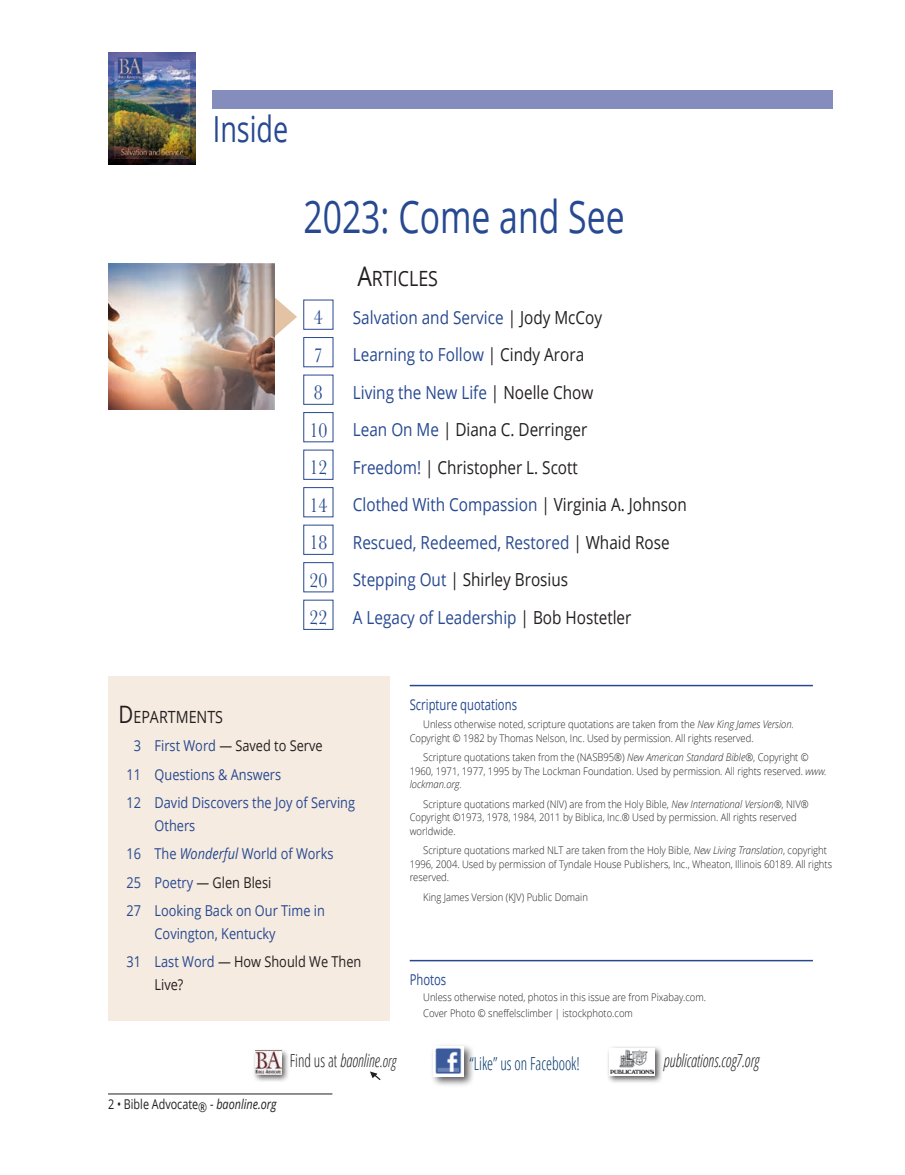
<style>
.page{position:relative;width:905px;height:1175px;background:#fff}
.page>*{position:absolute;margin:0;border:0;box-sizing:border-box;transform-origin:0 0}
.Department_Title{font:45px "Open Sans";color:#274991;scale:.75 1}
.Department_-_Header{font:36px "Open Sans";color:#274991;scale:.75 1}
.t1{font:21px "Baskerville";color:#274991;scale:.85 1}
.t2{font:21px "Open Sans";color:#231f20;scale:.85 1}
.Index_TOC{font:18px "Open Sans";color:#274991;scale:.85 1}
.Index_TOC-2{font:18px "Open Sans";color:#231f20;scale:.85 1}
.t3{font:italic 300 condensed 17.85px "Open Sans";color:#231f20;scale:.85 1}
.t4{font:300 condensed 17.85px "Open Sans";color:#231f20;scale:.85 1}
.t5{font:300 condensed 17.85px "Open Sans";color:#003667;scale:.85 1}
.Index_Departments{font:16.8px "Open Sans";color:#231f20;scale:.85 1}
.Index_Departments-2{font:15px/22.5px "Open Sans";color:#274991;scale:.85 1}
.Index_Departments-3{font:15px/22.5px "Open Sans";color:#231f20;scale:.85 1}
.Department_-_Header-2{font:15px "Open Sans";color:#274991;scale:.75 1}
.Article_-_Main_text_10_5x13{font:15px "Open Sans";color:#274991;scale:.75 1}
.t6{font:13.5px "Open Sans";color:#231f20;scale:.8 1}
.Article_-_Main_text_10_5x13-2{font:300 10.5px/13.5px "Open Sans";color:#231f20;scale:.9 1}
.s1{font-size:27px}
.s2{color:#231f20}
.s3{color:#274991}
.s4{font-style:italic}
.s5{font-size:24px}
.s6{font-style:italic;font-size:16.65px}
</style>
<div class="page">
<hr style="left:108px;top:1093px;width:224px;height:1px;background:#231f20">
<div style="left:213px;top:90px;width:619px;height:18px;background:#858dbd"></div>
<div style="left:109px;top:675px;width:281px;height:345px;background:#f6ebe0"></div>
<hr style="left:410px;top:685px;width:402px;height:1px;background:#274991">
<div style="left:303px;top:300px;width:30px;height:30px;border:1px solid #274991"></div>
<div style="left:303px;top:337px;width:30px;height:30px;border:1px solid #274991"></div>
<div style="left:303px;top:375px;width:30px;height:30px;border:1px solid #274991"></div>
<div style="left:303px;top:412px;width:30px;height:30px;border:1px solid #274991"></div>
<div style="left:303px;top:450px;width:30px;height:30px;border:1px solid #274991"></div>
<div style="left:303px;top:487px;width:30px;height:30px;border:1px solid #274991"></div>
<div style="left:303px;top:525px;width:30px;height:30px;border:1px solid #274991"></div>
<div style="left:303px;top:562px;width:30px;height:30px;border:1px solid #274991"></div>
<div style="left:303px;top:600px;width:30px;height:30px;border:1px solid #274991"></div>
<img style="left:109px;top:52px;width:86px;height:113px">
<hr style="left:410px;top:959px;width:402px;height:2px;background:#274991">
<div style="left:430px;top:1042px;width:44px;height:45px;background:#231f20;opacity:.75"></div>
<img style="left:433px;top:1046px;width:31px;height:30px">
<div style="left:253px;top:1047px;width:37px;height:36px;background:#231f20;opacity:.75"></div>
<img style="left:255px;top:1050px;width:26px;height:24px">
<svg style="left:370px;top:1071px;width:11px;height:9px"></svg>
<div style="left:606px;top:1045px;width:57px;height:39px;background:#231f20;opacity:.75"></div>
<div style="left:608px;top:1047px;width:46px;height:28px;background:#fff"></div>
<img style="left:610px;top:1049px;width:43px;height:25px">
<img style="left:108px;top:264px;width:167px;height:145px">
<svg style="left:267px;top:291px;width:8px;height:51px"></svg>
<p class="Department_-_Header" style="left:213px;top:104px;width:102px">Inside</p>
<p class="Department_Title" style="left:303px;top:186px;width:430px">2023: Come and See</p>
<p class="t2" style="left:357px;top:264px;width:96px"><span class="s1">A</span>RTICLES</p>
<p class="t1" style="left:314px;top:304px;width:12px">4</p>
<p class="Index_TOC" style="left:353px;top:305px;width:295px">Salvation and Service <span class="s2">| Jody McCoy</span></p>
<p class="t1" style="left:314px;top:341px;width:12px">7</p>
<p class="Index_TOC" style="left:353px;top:342px;width:274px">Learning to Follow <span class="s2">| Cindy Arora</span></p>
<p class="t1" style="left:314px;top:379px;width:12px">8</p>
<p class="Index_TOC" style="left:353px;top:380px;width:284px">Living the New Life <span class="s2">| Noelle Chow</span></p>
<p class="t1" style="left:309px;top:416px;width:22px">10</p>
<p class="Index_TOC-2" style="left:353px;top:417px;width:277px"><span class="s3">Lean On Me</span> | Diana C. Derringer</p>
<p class="t1" style="left:309px;top:454px;width:22px">12</p>
<p class="Index_TOC-2" style="left:353px;top:455px;width:266px"><span class="s3">Freedom!</span> | Christopher L. Scott</p>
<p class="t1" style="left:309px;top:491px;width:22px">14</p>
<p class="Index_TOC" style="left:353px;top:492px;width:394px">Clothed With Compassion <span class="s2">| Virginia A. Johnson</span></p>
<p class="t1" style="left:309px;top:529px;width:22px">18</p>
<p class="Index_TOC" style="left:353px;top:530px;width:374px">Rescued, Redeemed, Restored <span class="s2">| Whaid Rose</span></p>
<p class="t1" style="left:309px;top:566px;width:22px">20</p>
<p class="Index_TOC-2" style="left:353px;top:567px;width:255px"><span class="s3">Stepping Out</span> | Shirley Brosius</p>
<p class="t1" style="left:309px;top:604px;width:22px">22</p>
<p class="Index_TOC" style="left:353px;top:605px;width:329px">A Legacy of Leadership <span class="s2">| Bob Hostetler</span></p>
<p class="Department_-_Header-2" style="left:410px;top:694px;width:145px">Scripture quotations</p>
<p class="Article_-_Main_text_10_5x13-2" style="left:410px;top:718px;width:428px;text-indent:14px">Unless otherwise noted, scripture quotations are taken from the <span class="s4">New King James Version.<br></span>Copyright © 1982 by Thomas Nelson, Inc. Used by permission. All rights reserved.</p>
<p class="Article_-_Main_text_10_5x13-2" style="left:410px;top:751px;width:465px;text-indent:14px">Scripture quotations taken from the (NASB95®) <span class="s4">New American Standard Bible</span>®, Copyright ©<br>1960, 1971, 1977, 1995 by The Lockman Foundation. Used by permission. All rights reserved. <span class="s4">www. lockman.org.</span></p>
<p class="Article_-_Main_text_10_5x13-2" style="left:410px;top:797px;width:445px;text-indent:14px">Scripture quotations marked (NIV) are from the Holy Bible, <span class="s4">New International Version®</span>, NIV®<br>Copyright ©1973, 1978, 1984, 2011 by Biblica, Inc.® Used by permission. All rights reserved worldwide.</p>
<p class="Article_-_Main_text_10_5x13-2" style="left:410px;top:844px;width:471px;text-indent:14px">Scripture quotations marked NLT are taken from the Holy Bible, <span class="s4">New Living Translation</span>, copyright<br>1996, 2004. Used by permission of Tyndale House Publishers, Inc., Wheaton, Illinois 60189. All rights reserved.</p>
<p class="Article_-_Main_text_10_5x13-2" style="left:423px;top:890px;width:184px">King James Version (KJV) Public Domain</p>
<p class="Index_Departments" style="left:118px;top:705px;width:124px"><span class="s5">D</span>EPARTMENTS</p>
<p class="Index_Departments-3" style="left:134px;top:734px;width:224px"><span class="s3">3 First Word</span> — Saved to Serve</p>
<p class="Index_Departments-2" style="left:126px;top:762px;width:183px">11 Questions &amp; Answers</p>
<p class="Index_Departments-2" style="left:154px;top:791px;width:237px;text-indent:-28px">12 David Discovers the Joy of Serving<br>Others</p>
<p class="Index_Departments-2" style="left:126px;top:842px;width:245px">16 The <span class="s4">Wonderful</span> World of Works</p>
<p class="Index_Departments-3" style="left:126px;top:870px;width:172px"><span class="s3">25 Poetry</span> — Glen Blesi</p>
<p class="Index_Departments-2" style="left:154px;top:899px;width:202px;text-indent:-28px">27 Looking Back on Our Time in<br>Covington, Kentucky</p>
<p class="Index_Departments-3" style="left:154px;top:950px;width:245px;text-indent:-28px"><span class="s3">31 Last Word</span> — How Should We Then<br>Live?</p>
<p class="Article_-_Main_text_10_5x13" style="left:410px;top:969px;width:50px">Photos</p>
<p class="Article_-_Main_text_10_5x13-2" style="left:423px;top:990px;width:316px">Unless otherwise noted, photos in this issue are from Pixabay.com.</p>
<p class="Article_-_Main_text_10_5x13-2" style="left:423px;top:1006px;width:234px">Cover Photo © sneffelsclimber | istockphoto.com</p>
<p class="t5" style="left:469px;top:1051px;width:131px">“Like” us on Facebook!</p>
<p class="t4" style="left:290px;top:1048px;width:126px">Find us at <span class="s4">baonline</span><span class="s6">.org</span></p>
<p class="t3" style="left:663px;top:1048px;width:114px">publications.cog7.org</p>
<p class="t6" style="left:108px;top:1094px;width:212px">2 • Bible Advocate® - <span class="s4">baonline.org</span></p>
</div>
